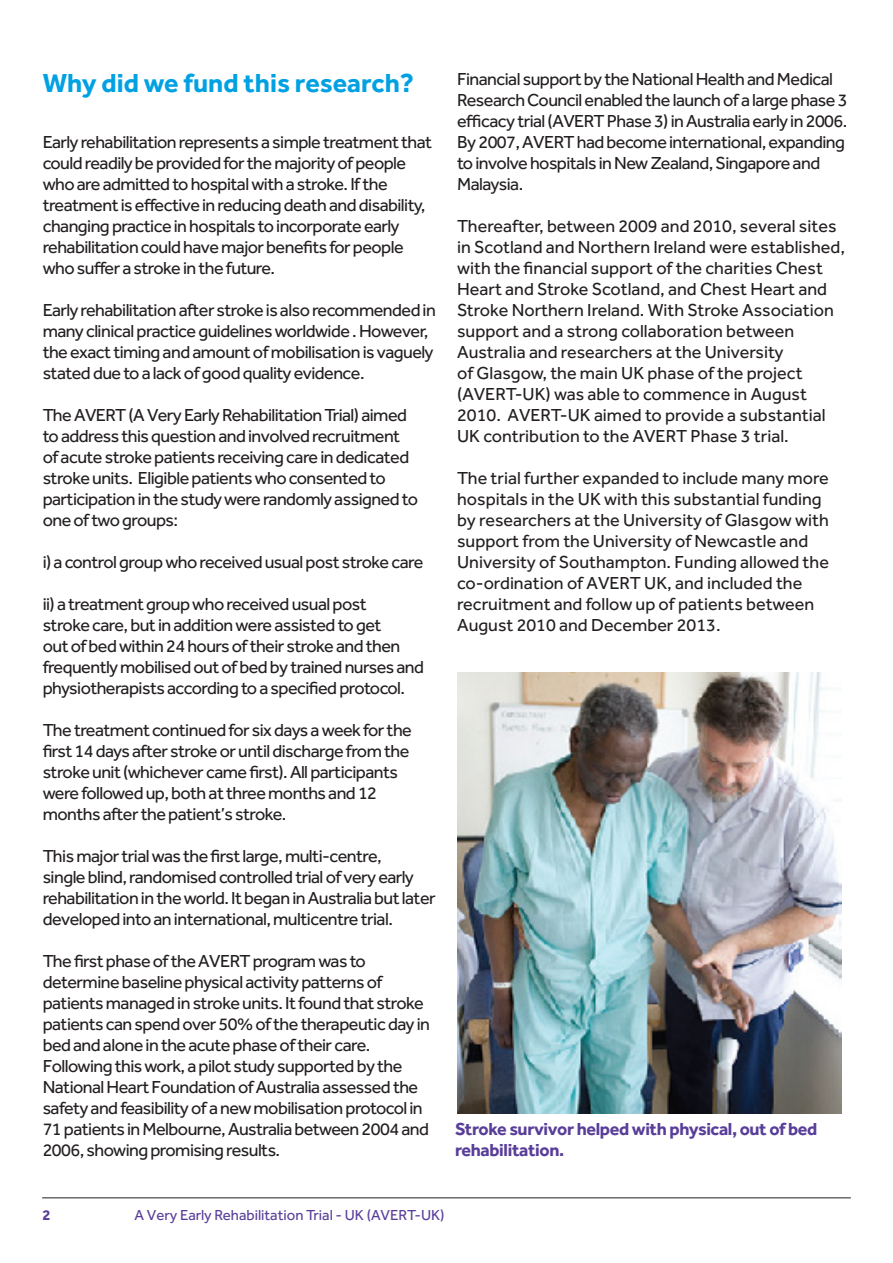
<style>
.page{position:relative;width:893px;height:1263px;background:#fff}
.page>*{position:absolute;margin:0;border:0;box-sizing:border-box;transform-origin:0 0}
.sub_heading{font:700 27px "Effra";color:#00a1e3}
.copy_blk{font:18px/21px "Effra";letter-spacing:-.03em;color:#231f20}
.copy_blk-2{font:18px/21px "Effra";color:#231f20}
.copy_blk-3{font:700 18px/21px "Effra";letter-spacing:-.02em;color:#593e99}
.copy_bold_10pt{font:15px "Effra";color:#593e99}
.copy_bold_10pt-2{font:700 15px "Effra";color:#593e99}
</style>
<div class="page">
<hr style="left:42px;top:1197px;width:809px;height:1px;background:#231f20">
<img style="left:457px;top:673px;width:384px;height:441px">
<p class="sub_heading" style="left:43px;top:67px;width:373px">Why did we fund this research?</p>
<p class="copy_blk" style="left:43px;top:131px;width:391px">Early rehabilitation represents a simple treatment that could readily be provided for the majority of people who are admitted to hospital with a stroke. If the treatment is effective in reducing death and disability, changing practice in hospitals to incorporate early rehabilitation could have major benefits for people who suffer a stroke in the future.</p>
<p class="copy_blk" style="left:43px;top:299px;width:395px">Early rehabilitation after stroke is also recommended in many clinical practice guidelines worldwide . However, the exact timing and amount of mobilisation is vaguely stated due to a lack of good quality evidence.</p>
<p class="copy_blk" style="left:43px;top:404px;width:377px">The AVERT (A Very Early Rehabilitation Trial) aimed to address this question and involved recruitment of acute stroke patients receiving care in dedicated stroke units. Eligible patients who consented to participation in the study were randomly assigned to one of two groups:</p>
<p class="copy_blk" style="left:43px;top:551px;width:382px">i) a control group who received usual post stroke care</p>
<p class="copy_blk" style="left:43px;top:593px;width:383px">ii) a treatment group who received usual post<br>stroke care, but in addition were assisted to get<br>out of bed within 24 hours of their stroke and then frequently mobilised out of bed by trained nurses and physiotherapists according to a specified protocol.</p>
<p class="copy_blk" style="left:43px;top:719px;width:371px">The treatment continued for six days a week for the first 14 days after stroke or until discharge from the stroke unit (whichever came first). All participants were followed up, both at three months and 12 months after the patient’s stroke.</p>
<p class="copy_blk" style="left:43px;top:845px;width:394px">This major trial was the first large, multi-centre,<br>single blind, randomised controlled trial of very early rehabilitation in the world. It began in Australia but later developed into an international, multicentre trial.</p>
<p class="copy_blk" style="left:43px;top:950px;width:389px">The first phase of the AVERT program was to determine baseline physical activity patterns of patients managed in stroke units. It found that stroke patients can spend over 50% of the therapeutic day in bed and alone in the acute phase of their care.</p>
<p class="copy_blk" style="left:43px;top:1055px;width:388px">Following this work, a pilot study supported by the National Heart Foundation of Australia assessed the safety and feasibility of a new mobilisation protocol in 71 patients in Melbourne, Australia between 2004 and 2006, showing promising results.</p>
<p class="copy_blk" style="left:457px;top:68px;width:392px">Financial support by the National Health and Medical Research Council enabled the launch of a large phase 3 efficacy trial (AVERT Phase 3) in Australia early in 2006.<br>By 2007, AVERT had become international, expanding to involve hospitals in New Zealand, Singapore and Malaysia.</p>
<p class="copy_blk-2" style="left:457px;top:215px;width:389px">Thereafter, between 2009 and 2010, several sites in Scotland and Northern Ireland were established, with the financial support of the charities Chest Heart and Stroke Scotland, and Chest Heart and Stroke Northern Ireland. With Stroke Association support and a strong collaboration between Australia and researchers at the University<br>of Glasgow, the main UK phase of the project (AVERT-UK) was able to commence in August 2010. AVERT-UK aimed to provide a substantial UK contribution to the AVERT Phase 3 trial.</p>
<p class="copy_blk-2" style="left:457px;top:467px;width:373px">The trial further expanded to include many more hospitals in the UK with this substantial funding by researchers at the University of Glasgow with support from the University of Newcastle and University of Southampton. Funding allowed the co-ordination of AVERT UK, and included the recruitment and follow up of patients between August 2010 and December 2013.</p>
<p class="copy_blk-3" style="left:455px;top:1118px;width:364px">Stroke survivor helped with physical, out of bed rehabilitation.</p>
<p class="copy_bold_10pt-2" style="left:43px;top:1206px;width:10px">2</p>
<p class="copy_bold_10pt" style="left:135px;top:1206px;width:311px">A Very Early Rehabilitation Trial - UK (AVERT-UK)</p>
</div>
